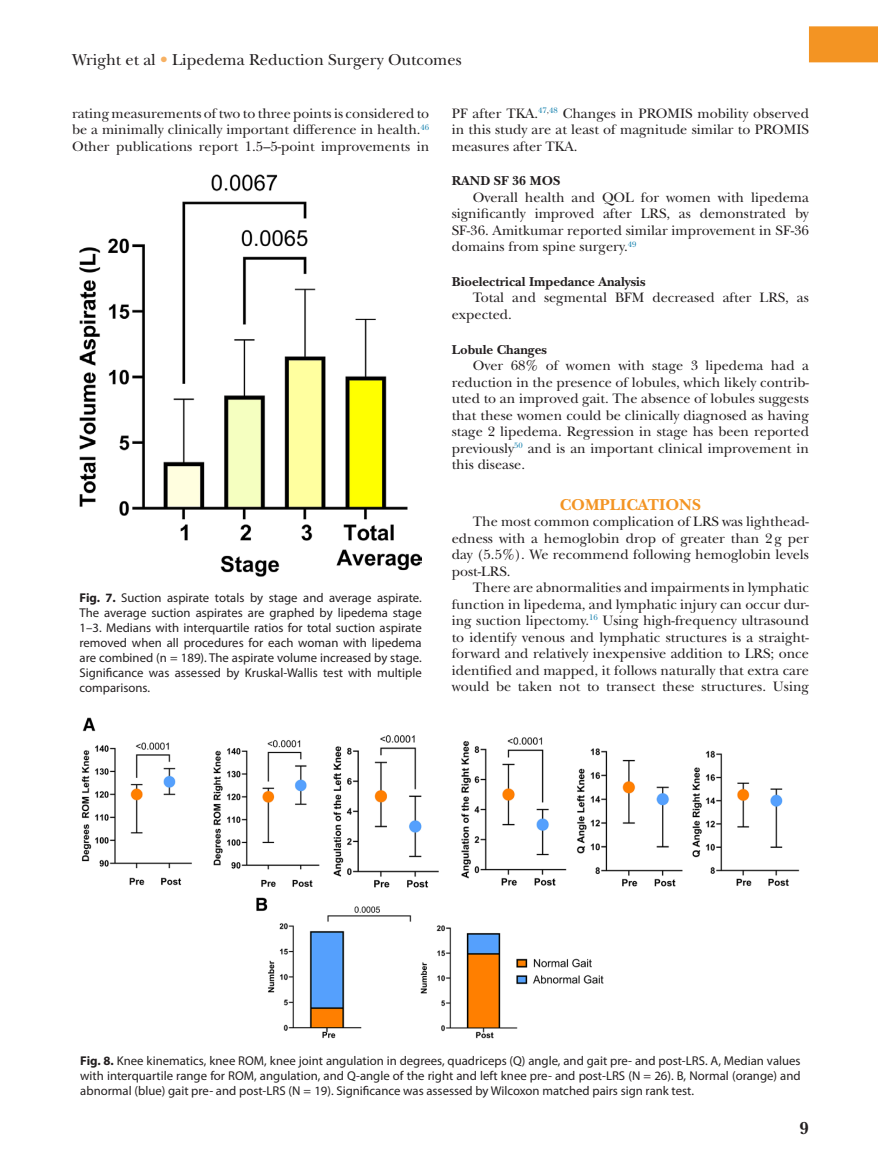
<style>
.page{position:relative;width:878px;height:1175px;background:#fff}
.page>*{position:absolute;margin:0;border:0;box-sizing:border-box;transform-origin:0 0}
.t1{font:700 18px "New Baskerville Std";color:#231f20}
.t2{font:16.5px "New Baskerville Std";color:#231f20}
.t3{font:700 16.5px "New Baskerville Std";color:#f39423}
.t4{font:14.25px/16.5px "New Baskerville Std";color:#231f20;text-align:justify}
.t5{font:700 13.5px "New Baskerville Std";color:#231f20}
.t6{font:12.75px/15px "Myriad Pro";color:#231f20;text-align:justify}
.s1{color:#f7b163}
.s2{font-weight:700}
</style>
<div class="page">
<div style="left:808px;top:26px;width:70px;height:36px;background:#f39423"></div>
<img style="left:79px;top:174px;width:343px;height:402px">
<img style="left:81px;top:717px;width:719px;height:322px">
<p class="t2" style="left:72px;top:50px;width:391px">Wright et al <span class="s1">•</span> Lipedema Reduction Surgery Outcomes</p>
<p class="t4" style="left:72px;top:105px;width:359px">rating measurements of two to three points is considered to be a minimally clinically important difference in health.<sup>46<br></sup>Other publications report 1.5–5-point improvements in</p>
<p class="t4" style="left:452px;top:105px;width:359px">PF after TKA.<sup>47</sup><sup>,</sup><sup>48</sup> Changes in PROMIS mobility observed in this study are at least of magnitude similar to PROMIS measures after TKA.</p>
<p class="t5" style="left:452px;top:173px;width:110px">RAND SF 36 MOS</p>
<p class="t4" style="left:451px;top:189px;width:359px;text-indent:21px">Overall health and QOL for women with lipedema significantly improved after LRS, as demonstrated by SF-36. Amitkumar reported similar improvement in SF-36 domains from spine surgery.<sup>49</sup></p>
<p class="t5" style="left:452px;top:274px;width:195px">Bioelectrical Impedance Analysis</p>
<p class="t4" style="left:451px;top:290px;width:358px;text-indent:21px">Total and segmental BFM decreased after LRS, as expected.</p>
<p class="t5" style="left:452px;top:341px;width:97px">Lobule Changes</p>
<p class="t4" style="left:451px;top:357px;width:359px;text-indent:21px">Over 68% of women with stage 3 lipedema had a reduction in the presence of lobules, which likely contrib&shy;uted to an improved gait. The absence of lobules suggests that these women could be clinically diagnosed as having stage 2 lipedema. Regression in stage has been reported previously<sup>50</sup> and is an important clinical improvement in this disease.</p>
<p class="t3" style="left:559px;top:494px;width:143px">COMPLICATIONS</p>
<p class="t4" style="left:451px;top:513px;width:359px;text-indent:21px">The most common complication of LRS was lighthead&shy;edness with a hemoglobin drop of greater than 2g per day (5.5%). We recommend following hemoglobin levels post-LRS.</p>
<p class="t4" style="left:451px;top:579px;width:359px;text-indent:21px">There are abnormalities and impairments in lymphatic function in lipedema, and lymphatic injury can occur dur&shy;ing suction lipectomy.<sup>16</sup> Using high-frequency ultrasound to identify venous and lymphatic structures is a straight&shy;forward and relatively inexpensive addition to LRS; once identified and mapped, it follows naturally that extra care would be taken not to transect these structures. Using</p>
<p class="t6" style="left:79px;top:590px;width:344px"><span class="s2">Fig. 7.</span> Suction aspirate totals by stage and average aspirate.<br>The average suction aspirates are graphed by lipedema stage 1–3. Medians with interquartile ratios for total suction aspirate removed when all procedures for each woman with lipedema are combined (n = 189). The aspirate volume increased by stage.<br>Significance was assessed by Kruskal-Wallis test with multiple comparisons.</p>
<p class="t6" style="left:80px;top:1053px;width:722px"><span class="s2">Fig. 8.</span> Knee kinematics, knee ROM, knee joint angulation in degrees, quadriceps (Q) angle, and gait pre- and post-LRS. A, Median values with interquartile range for ROM, angulation, and Q-angle of the right and left knee pre- and post-LRS (N = 26). B, Normal (orange) and abnormal (blue) gait pre- and post-LRS (N = 19). Significance was assessed by Wilcoxon matched pairs sign rank test.</p>
<p class="t1" style="left:799px;top:1118px;width:11px">9</p>
</div>
